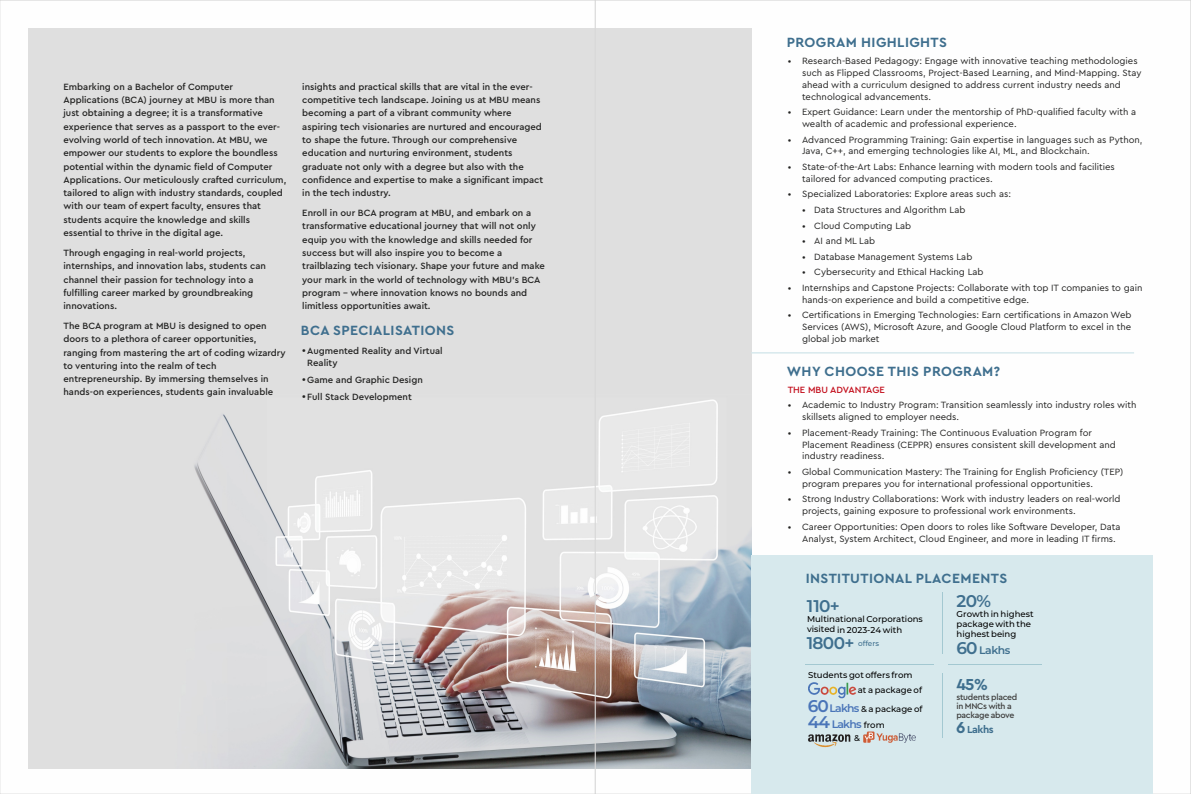
<style>
.page{position:relative;width:1191px;height:794px;background:#fff}
.page>*{position:absolute;margin:0;border:0;box-sizing:border-box;transform-origin:0 0}
.t1{font:600 16.9px "Montserrat";letter-spacing:-.04em;color:#3f6f8e}
.t2{font:700 16.6px "Cera Pro";color:#3f6f8e}
.t3{font:700 14px "Cera Pro";letter-spacing:.03em;color:#3f6f8e}
.t4{font:600 10.8px/16.4px "Montserrat";letter-spacing:-.075em;color:#4a75b8}
.t5{font:600 10.8px "Montserrat";letter-spacing:-.045em;color:#3f6f8e}
.t6{font:700 10.7px "Cera Pro";letter-spacing:-.045em;color:#3f6f8e}
.t7{font:500 9.5px/13.3px "Cera Pro";color:#222221}
.t8{font:9.5px/11.9px "Cera Pro";color:#222221}
.t9{font:500 9.5px "Cera Pro";color:#c20b19}
.t10{font:500 8.7px/9.1px "Cera Pro";letter-spacing:-.03em;color:#3d3d3c}
.t11{font:500 8.5px/9.8px "Montserrat";color:#000}
.t12{font:500 7.3px "Montserrat";color:#3f6f8e}
.s1{font-size:16.9px}
.s2{font-weight:500;font-size:8.5px;color:#000}
.s3{font-size:16.6px}
</style>
<div class="page">
<img style="left:28px;top:28px;width:565px;height:740px">
<svg style="left:597px;top:28px;width:154px;height:740px;background:#cfd1d3"></svg>
<div style="left:751px;top:555px;width:402px;height:239px;background:#d7e9ed"></div>
<hr style="left:942px;top:592px;width:1px;height:61px;background:#a3c8d1">
<hr style="left:942px;top:673px;width:1px;height:64px;background:#a3c8d1">
<hr style="left:805px;top:664px;width:129px;height:1px;background:#a3c8d1">
<hr style="left:948px;top:664px;width:94px;height:1px;background:#a3c8d1">
<img style="left:808px;top:734px;width:43px;height:13px">
<img style="left:808px;top:682px;width:48px;height:16px">
<img style="left:863px;top:732px;width:53px;height:10px">
<hr style="left:751px;top:352px;width:383px;height:1px;background:#d7e9ed">
<p class="t7" style="left:63px;top:80px;width:224px">Embarking on a Bachelor of Computer Applications (BCA) journey at MBU is more than just obtaining a degree; it is a transformative experience that serves as a passport to the ever&shy;evolving world of tech innovation. At MBU, we empower our students to explore the boundless potential within the dynamic field of Computer Applications. Our meticulously crafted curriculum, tailored to align with industry standards, coupled with our team of expert faculty, ensures that students acquire the knowledge and skills essential to thrive in the digital age.</p>
<p class="t7" style="left:63px;top:246px;width:204px">Through engaging in real-world projects, internships, and innovation labs, students can channel their passion for technology into a fulfilling career marked by groundbreaking innovations.</p>
<p class="t7" style="left:63px;top:319px;width:224px">The BCA program at MBU is designed to open doors to a plethora of career opportunities, ranging from mastering the art of coding wizardry to venturing into the realm of tech entrepreneurship. By immersing themselves in hands-on experiences, students gain invaluable</p>
<p class="t7" style="left:302px;top:80px;width:242px">insights and practical skills that are vital in the ever&shy;competitive tech landscape. Joining us at MBU means becoming a part of a vibrant community where aspiring tech visionaries are nurtured and encouraged to shape the future. Through our comprehensive education and nurturing environment, students graduate not only with a degree but also with the confidence and expertise to make a significant impact in the tech industry.</p>
<p class="t7" style="left:302px;top:206px;width:244px">Enroll in our BCA program at MBU, and embark on a transformative educational journey that will not only equip you with the knowledge and skills needed for success but will also inspire you to become a trailblazing tech visionary. Shape your future and make your mark in the world of technology with MBU’s BCA program – where innovation knows no bounds and limitless opportunities await.</p>
<h3 class="t3" style="left:301px;top:324px;width:155px">BCA SPECIALISATIONS</h3>
<p class="t7" style="left:307px;top:345px;width:137px;line-height:11.9px">Augmented Reality and Virtual<br>Reality</p>
<p class="t7" style="left:307px;top:371px;width:117px;line-height:16.7px">Game and Graphic Design<br>Full Stack Development</p>
<h3 class="t3" style="left:786px;top:35px;width:162px">PROGRAM HIGHLIGHTS</h3>
<p class="t8" style="left:802px;top:55px;width:341px;text-indent:-14px">• Research-Based Pedagogy: Engage with innovative teaching methodologies such as Flipped Classrooms, Project-Based Learning, and Mind-Mapping. Stay ahead with a curriculum designed to address current industry needs and technological advancements.</p>
<p class="t8" style="left:802px;top:106px;width:336px;text-indent:-14px">• Expert Guidance: Learn under the mentorship of PhD-qualified faculty with a wealth of academic and professional experience.</p>
<p class="t8" style="left:802px;top:134px;width:342px;text-indent:-14px">• Advanced Programming Training: Gain expertise in languages such as Python,<br>Java, C++, and emerging technologies like AI, ML, and Blockchain.</p>
<p class="t8" style="left:802px;top:161px;width:314px;text-indent:-14px">• State-of-the-Art Labs: Enhance learning with modern tools and facilities tailored for advanced computing practices.</p>
<p class="t8" style="left:788px;top:189px;width:225px">• Specialized Laboratories: Explore areas such as:</p>
<p class="t8" style="left:802px;top:204px;width:165px">• Data Structures and Algorithm Lab</p>
<p class="t8" style="left:802px;top:220px;width:111px">• Cloud Computing Lab</p>
<p class="t8" style="left:802px;top:235px;width:74px">• AI and ML Lab</p>
<p class="t8" style="left:802px;top:251px;width:172px">• Database Management Systems Lab</p>
<p class="t8" style="left:802px;top:266px;width:183px">• Cybersecurity and Ethical Hacking Lab</p>
<p class="t8" style="left:802px;top:282px;width:342px;text-indent:-14px">• Internships and Capstone Projects: Collaborate with top IT companies to gain hands-on experience and build a competitive edge.</p>
<p class="t8" style="left:802px;top:309px;width:331px;text-align:justify;text-indent:-14px">• Certifications in Emerging Technologies: Earn certifications in Amazon Web Services (AWS), Microsoft Azure, and Google Cloud Platform to excel in the global job market</p>
<h3 class="t3" style="left:786px;top:365px;width:215px">WHY CHOOSE THIS PROGRAM?</h3>
<p class="t8" style="left:802px;top:399px;width:336px;text-indent:-14px">• Academic to Industry Program: Transition seamlessly into industry roles with skillsets aligned to employer needs.</p>
<p class="t8" style="left:802px;top:427px;width:315px;text-indent:-14px">• Placement-Ready Training: The Continuous Evaluation Program for<br>Placement Readiness (CEPPR) ensures consistent skill development and industry readiness.</p>
<p class="t8" style="left:802px;top:466px;width:323px;text-indent:-14px">• Global Communication Mastery: The Training for English Proficiency (TEP) program prepares you for international professional opportunities.</p>
<p class="t8" style="left:802px;top:493px;width:320px;text-indent:-14px">• Strong Industry Collaborations: Work with industry leaders on real-world projects, gaining exposure to professional work environments.</p>
<p class="t8" style="left:802px;top:521px;width:320px;text-indent:-14px">• Career Opportunities: Open doors to roles like Software Developer, Data<br>Analyst, System Architect, Cloud Engineer, and more in leading IT firms.</p>
<p class="t9" style="left:787px;top:385px;width:99px">THE MBU ADVANTAGE</p>
<h3 class="t3" style="left:805px;top:572px;width:203px">INSTITUTIONAL PLACEMENTS</h3>
<h1 class="t1" style="left:807px;top:595px;width:35px">110+</h1>
<p class="t11" style="left:807px;top:614px;width:117px;line-height:10.4px">Multinational Corporations visited in 2023-24 with</p>
<h1 class="t1" style="left:807px;top:632px;width:49px">1800+</h1>
<p class="t12" style="left:858px;top:638px;width:22px">offers</p>
<p class="t11" style="left:808px;top:670px;width:106px">Students got offers from</p>
<p class="t11" style="left:861px;top:703px;width:63px">&amp; a package of</p>
<p class="t11" style="left:857px;top:685px;width:66px">at a package of</p>
<p class="t4" style="left:807px;top:700px;width:78px"><span class="s1">60</span>Lakhs<br><span class="s1">44</span> Lakhs <span class="s2">from</span></p>
<p class="t11" style="left:854px;top:733px;width:7px">&amp;</p>
<h1 class="t1" style="left:956px;top:590px;width:36px">20%</h1>
<p class="t11" style="left:956px;top:609px;width:78px">Growth in highest package with the highest being</p>
<p class="t5" style="left:956px;top:643px;width:55px"><span class="s1">60</span> Lakhs</p>
<h2 class="t2" style="left:956px;top:676px;width:33px">45%</h2>
<p class="t10" style="left:956px;top:692px;width:62px">students placed in MNCs with a package above</p>
<p class="t6" style="left:956px;top:725px;width:39px"><span class="s3">6</span> Lakhs</p>
</div>
